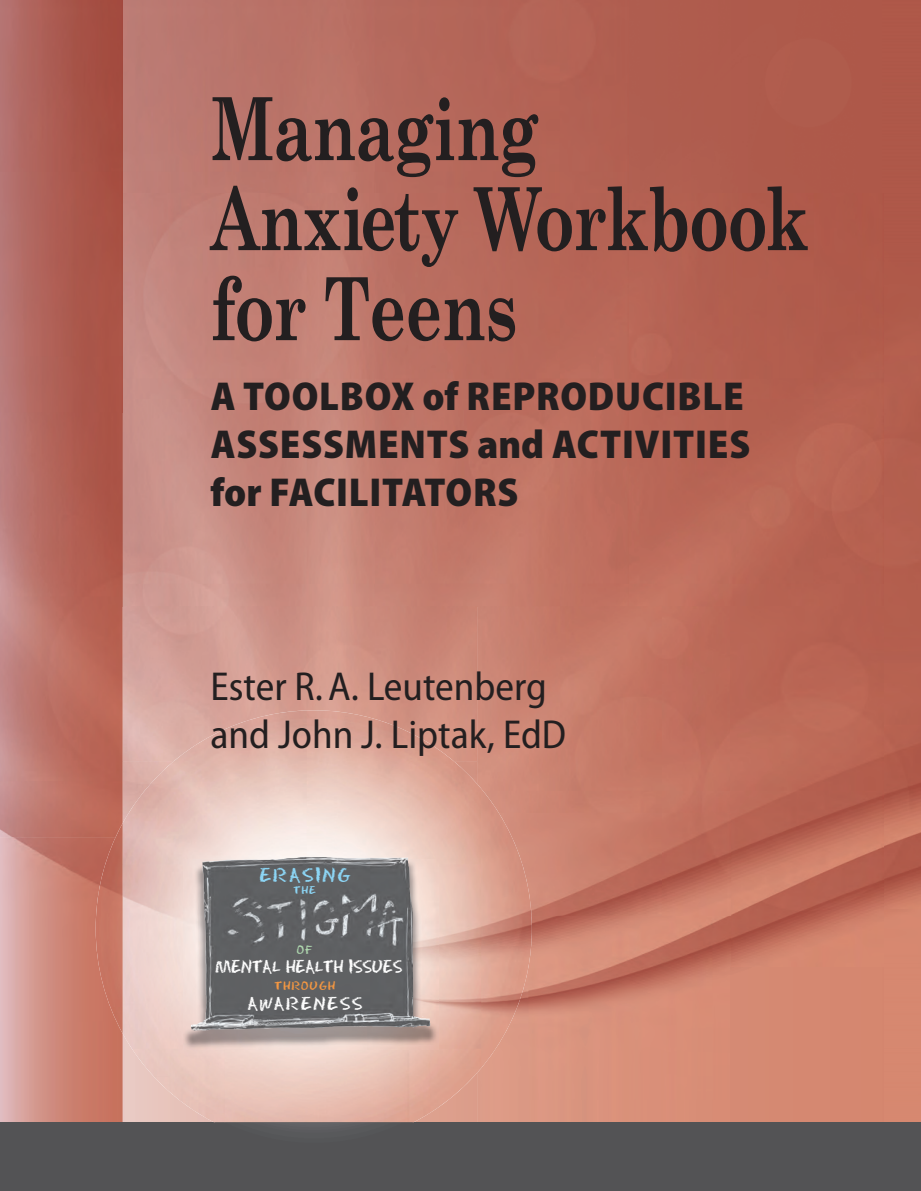
<style>
.page{position:relative;width:921px;height:1191px;background:#fff}
.page>*{position:absolute;margin:0;border:0;box-sizing:border-box;transform-origin:0 0}
.t1{font:700 87px/90px "Century Schoolbook";letter-spacing:-.02em;color:#231f20;scale:.75 1}
.t2{font:900 semi-condensed 40.5px/48px "Myriad Pro";letter-spacing:.02em;color:#231f20}
.t3{font:semi-condensed 40.5px/48px "Myriad Pro";color:#231f20}
.t4{font:17.85px "Eraser Dust";letter-spacing:.075em;color:#8dd7f7}
.t5{font:16.65px "Eraser Dust";letter-spacing:-.025em;color:#fff;scale:.9 1}
.t6{font:16.65px "Eraser Dust";letter-spacing:.075em;color:#fff}
.t7{font:11.1px "Eraser Dust";letter-spacing:.075em;color:#f79841}
.t8{font:11.1px "Eraser Dust";color:#b0d9b0}
.t9{font:10.2px "Eraser Dust";color:#8dd7f7}
</style>
<div class="page">
<img style="left:123px;top:0;width:759px;height:606px">
<img style="left:882px;top:0;width:38px;height:1122px">
<img style="left:477px;top:606px;width:253px;height:206px">
<img style="left:730px;top:606px;width:152px;height:516px">
<img style="left:531px;top:812px;width:199px;height:103px">
<img style="left:528px;top:915px;width:202px;height:207px">
<img style="left:0;top:0;width:123px;height:1122px">
<div style="left:0;top:1122px;width:920px;height:68px;background:#535355"></div>
<img style="left:123px;top:710px;width:358px;height:154px">
<img style="left:480px;top:788px;width:51px;height:280px">
<img style="left:123px;top:864px;width:101px;height:258px">
<img style="left:430px;top:864px;width:51px;height:248px">
<img style="left:96px;top:823px;width:27px;height:210px">
<img style="left:214px;top:1122px;width:199px;height:8px">
<img style="left:183px;top:859px;width:255px;height:189px">
<img style="left:191px;top:856px;width:113px;height:174px">
<h1 class="t1" style="left:210px;top:83px;width:799px">Managing<br>Anxiety Workbook for Teens</h1>
<p class="t2" style="left:210px;top:372px;width:541px">A TOOLBOX of REPRODUCIBLE<br>ASSESSMENTS and ACTIVITIES for FACILITATORS</p>
<p class="t3" style="left:210px;top:663px;width:357px">Ester R. A. Leutenberg and John J. Liptak, EdD</p>
<p class="t4" style="left:259px;top:863px;width:92px">ERASING</p>
<p class="t9" style="left:293px;top:883px;width:24px">THE</p>
<p class="t8" style="left:297px;top:942px;width:17px">OF</p>
<p class="t5" style="left:215px;top:956px;width:209px">MENTAL HEALTH ISSUES</p>
<p class="t7" style="left:274px;top:978px;width:62px">THROUGH</p>
<p class="t6" style="left:247px;top:993px;width:117px">AWARENESS</p>
</div>
